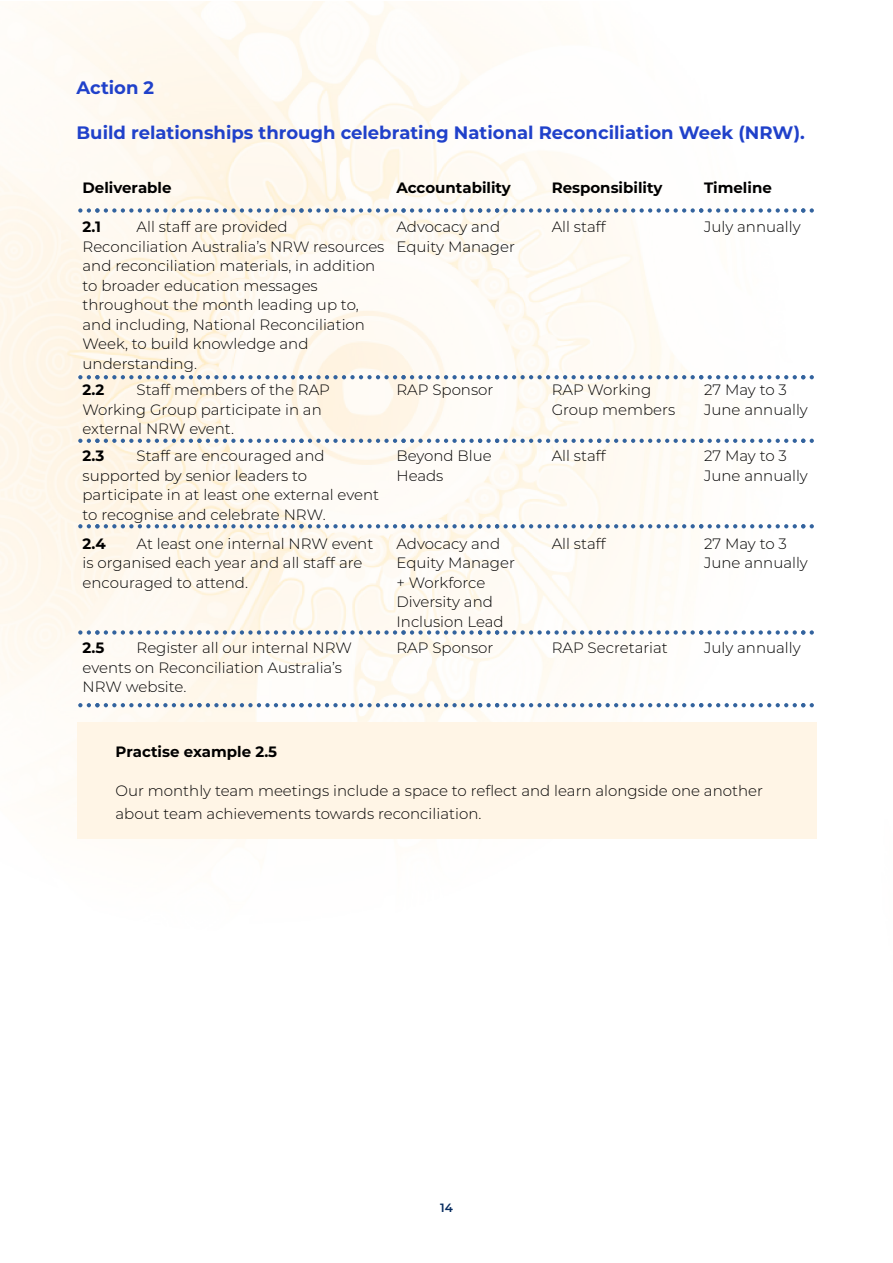
<style>
.page{position:relative;width:893px;height:1263px;background:#fff}
.page>*{position:absolute;margin:0;border:0;box-sizing:border-box;transform-origin:0 0}
.t1{font:700 18px "Montserrat";color:#2041ca}
.inside_blue_box{font:300 15px/19.5px "Montserrat";color:#000}
.inside_blue_box-2{font:700 15px "Montserrat";color:#000}
.t2{font:600 12px "Montserrat";color:#062b5f}
</style>
<div class="page">
<img style="left:0;top:2px;width:817px;height:840px">
<div style="left:77px;top:722px;width:739px;height:117px;background:#fff5e6"></div>
<svg style="left:78px;top:208px;width:736px;height:5px"></svg>
<svg style="left:78px;top:375px;width:736px;height:4px"></svg>
<svg style="left:78px;top:439px;width:736px;height:4px"></svg>
<svg style="left:78px;top:524px;width:736px;height:4px"></svg>
<svg style="left:78px;top:630px;width:736px;height:5px"></svg>
<svg style="left:78px;top:703px;width:736px;height:4px"></svg>
<p class="t1" style="left:77px;top:75px;width:79px">Action 2</p>
<p class="t1" style="left:77px;top:120px;width:730px">Build relationships through celebrating National Reconciliation Week (NRW).</p>
<p class="inside_blue_box-2" style="left:83px;top:177px;width:91px">Deliverable</p>
<p class="inside_blue_box-2" style="left:396px;top:177px;width:116px">Accountability</p>
<p class="inside_blue_box-2" style="left:552px;top:177px;width:112px">Responsibility</p>
<p class="inside_blue_box-2" style="left:704px;top:177px;width:69px">Timeline</p>
<p class="inside_blue_box-2" style="left:83px;top:216px;width:20px">2.1</p>
<p class="inside_blue_box" style="left:83px;top:217px;width:303px;text-indent:54px">All staff are provided<br>Reconciliation Australia’s NRW resources and reconciliation materials, in addition to broader education messages throughout the month leading up to, and including, National Reconciliation<br>Week, to build knowledge and understanding.</p>
<p class="inside_blue_box" style="left:396px;top:217px;width:120px">Advocacy and<br>Equity Manager</p>
<p class="inside_blue_box" style="left:552px;top:217px;width:55px">All staff</p>
<p class="inside_blue_box" style="left:704px;top:217px;width:98px">July annually</p>
<p class="inside_blue_box-2" style="left:83px;top:379px;width:23px">2.2</p>
<p class="inside_blue_box" style="left:83px;top:380px;width:249px;text-indent:54px">Staff members of the RAP<br>Working Group participate in an external NRW event.</p>
<p class="inside_blue_box" style="left:396px;top:380px;width:98px">RAP Sponsor</p>
<p class="inside_blue_box" style="left:552px;top:380px;width:125px">RAP Working<br>Group members</p>
<p class="inside_blue_box" style="left:704px;top:380px;width:105px">27 May to 3<br>June annually</p>
<p class="inside_blue_box-2" style="left:83px;top:445px;width:23px">2.3</p>
<p class="inside_blue_box" style="left:83px;top:446px;width:298px;text-indent:54px">Staff are encouraged and supported by senior leaders to participate in at least one external event to recognise and celebrate NRW.</p>
<p class="inside_blue_box" style="left:396px;top:446px;width:97px">Beyond Blue<br>Heads</p>
<p class="inside_blue_box" style="left:552px;top:446px;width:55px">All staff</p>
<p class="inside_blue_box" style="left:704px;top:446px;width:105px">27 May to 3<br>June annually</p>
<p class="inside_blue_box-2" style="left:83px;top:532px;width:25px">2.4</p>
<p class="inside_blue_box" style="left:83px;top:533px;width:292px;text-indent:54px">At least one internal NRW event is organised each year and all staff are encouraged to attend.</p>
<p class="inside_blue_box" style="left:396px;top:533px;width:120px">Advocacy and<br>Equity Manager + Workforce<br>Diversity and<br>Inclusion Lead</p>
<p class="inside_blue_box" style="left:552px;top:533px;width:55px">All staff</p>
<p class="inside_blue_box" style="left:704px;top:533px;width:105px">27 May to 3<br>June annually</p>
<p class="inside_blue_box-2" style="left:83px;top:637px;width:23px">2.5</p>
<p class="inside_blue_box" style="left:83px;top:637px;width:271px;text-indent:54px">Register all our internal NRW events on Reconciliation Australia’s<br>NRW website.</p>
<p class="inside_blue_box" style="left:396px;top:637px;width:98px">RAP Sponsor</p>
<p class="inside_blue_box" style="left:552px;top:637px;width:118px">RAP Secretariat</p>
<p class="inside_blue_box" style="left:704px;top:637px;width:98px">July annually</p>
<p class="inside_blue_box-2" style="left:116px;top:741px;width:163px">Practise example 2.5</p>
<p class="inside_blue_box" style="left:116px;top:779px;width:649px;line-height:22.5px">Our monthly team meetings include a space to reflect and learn alongside one another about team achievements towards reconciliation.</p>
<p class="t2" style="left:440px;top:1199px;width:14px">14</p>
</div>
